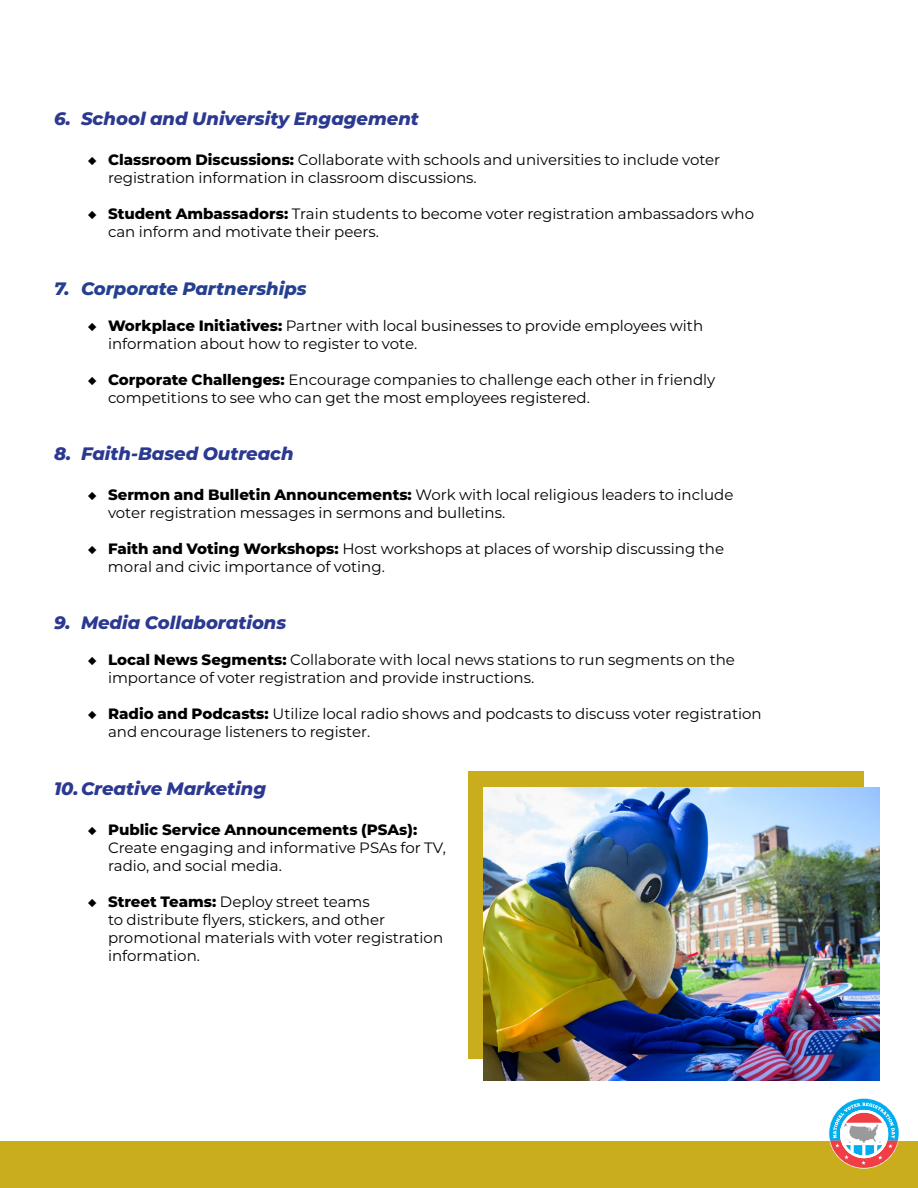
<style>
.page{position:relative;width:918px;height:1188px;background:#fff}
.page>*{position:absolute;margin:0;border:0;box-sizing:border-box;transform-origin:0 0}
.t1{font:italic 800 18px "Montserrat";color:#2b3990}
.t2{font:italic 800 18px "Montserrat";color:#25408f}
.t3{font:15px/18px "Montserrat";color:#000}
.s1{font-weight:900}
.s2{font-weight:800}
</style>
<div class="page">
<div style="left:0;top:1142px;width:918px;height:46px;background:#caad1c"></div>
<svg style="left:829px;top:1099px;width:70px;height:69px"></svg>
<div style="left:468px;top:772px;width:396px;height:287px;background:#caad1c"></div>
<img style="left:484px;top:787px;width:396px;height:293px">
<p class="t1" style="left:54px;top:106px;width:367px">6. School and University Engagement</p>
<p class="t3" style="left:108px;top:150px;width:614px;text-indent:-20px"><span class="s1">◆</span> <span class="s2">Classroom Discussions:</span> Collaborate with schools and universities to include voter registration information in classroom discussions.</p>
<p class="t3" style="left:108px;top:204px;width:648px;text-indent:-20px"><span class="s1">◆</span> <span class="s2">Student Ambassadors:</span> Train students to become voter registration ambassadors who can inform and motivate their peers.</p>
<p class="t2" style="left:54px;top:275px;width:254px">7. Corporate Partnerships</p>
<p class="t3" style="left:108px;top:316px;width:597px;text-indent:-20px"><span class="s1">◆</span> <span class="s2">Workplace Initiatives:</span> Partner with local businesses to provide employees with information about how to register to vote.</p>
<p class="t3" style="left:108px;top:370px;width:609px;text-indent:-20px"><span class="s1">◆</span> <span class="s2">Corporate Challenges:</span> Encourage companies to challenge each other in friendly competitions to see who can get the most employees registered.</p>
<p class="t1" style="left:54px;top:441px;width:241px">8. Faith-Based Outreach</p>
<p class="t3" style="left:108px;top:485px;width:627px;text-indent:-20px"><span class="s1">◆</span> <span class="s2">Sermon and Bulletin Announcements:</span> Work with local religious leaders to include voter registration messages in sermons and bulletins.</p>
<p class="t3" style="left:108px;top:539px;width:618px;text-indent:-20px"><span class="s1">◆</span> <span class="s2">Faith and Voting Workshops:</span> Host workshops at places of worship discussing the moral and civic importance of voting.</p>
<p class="t1" style="left:54px;top:610px;width:234px">9. Media Collaborations</p>
<p class="t3" style="left:108px;top:651px;width:629px;text-indent:-20px"><span class="s1">◆</span> <span class="s2">Local News Segments:</span> Collaborate with local news stations to run segments on the importance of voter registration and provide instructions.</p>
<p class="t3" style="left:108px;top:705px;width:655px;text-indent:-20px"><span class="s1">◆</span> <span class="s2">Radio and Podcasts:</span> Utilize local radio shows and podcasts to discuss voter registration and encourage listeners to register.</p>
<p class="t1" style="left:54px;top:775px;width:214px">10.Creative Marketing</p>
<p class="t3" style="left:108px;top:820px;width:339px;text-indent:-20px"><span class="s1">◆</span> <span class="s2">Public Service Announcements (PSAs):<br></span>Create engaging and informative PSAs for TV, radio, and social media.</p>
<p class="t3" style="left:108px;top:892px;width:337px;text-indent:-20px"><span class="s1">◆</span> <span class="s2">Street Teams:</span> Deploy street teams<br>to distribute flyers, stickers, and other promotional materials with voter registration information.</p>
</div>
